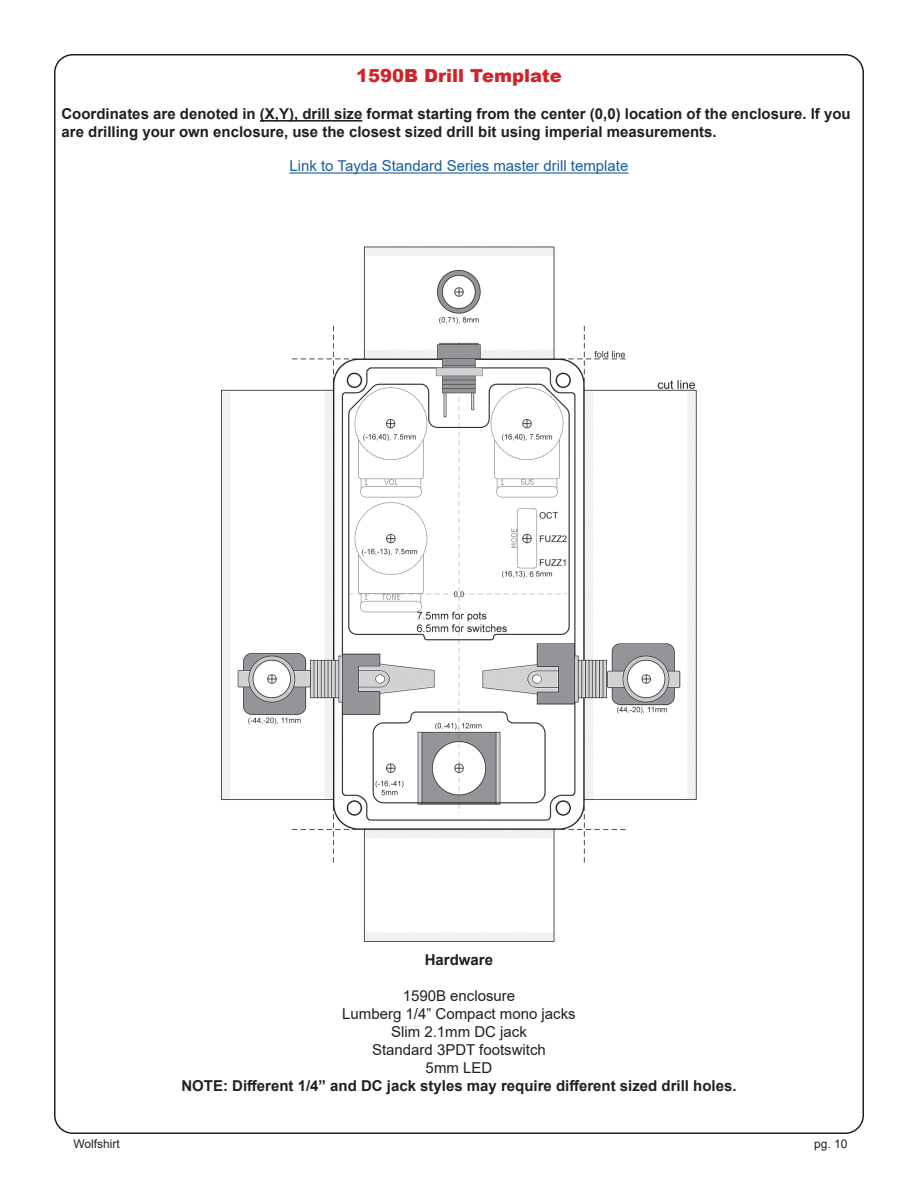
<style>
.page{position:relative;width:918px;height:1188px;background:#fff}
.page>*{position:absolute;margin:0;border:0;box-sizing:border-box;transform-origin:0 0}
.t1{font:900 18px "Arial";color:#d1232a}
.t2{font:700 15px/18px "Arial";color:#231f20}
.t3{font:15px "Arial";color:#231f20}
.t4{font:15px "Arial";color:#175d9e}
.t5{font:12px "Arial";color:#231f20}
</style>
<div class="page">
<img style="left:221px;top:246px;width:476px;height:696px">
<hr style="left:289px;top:172px;width:340px;height:2px;background:#175d9e">
<hr style="left:260px;top:120px;width:102px;height:2px;background:#231f20">
<p class="t1" style="left:356px;top:62px;width:207px">1590B Drill Template</p>
<p class="t2" style="left:62px;top:105px;width:791px">Coordinates are denoted in (X,Y), drill size format starting from the center (0,0) location of the enclosure. If you are drilling your own enclosure, use the closest sized drill bit using imperial measurements.</p>
<p class="t4" style="left:289px;top:156px;width:341px">Link to Tayda Standard Series master drill template</p>
<p class="t2" style="left:425px;top:951px;width:70px">Hardware</p>
<p class="t3" style="left:403px;top:985px;width:114px">1590B enclosure</p>
<p class="t3" style="left:342px;top:1003px;width:235px">Lumberg 1/4” Compact mono jacks</p>
<p class="t3" style="left:391px;top:1021px;width:137px">Slim 2.1mm DC jack</p>
<p class="t3" style="left:372px;top:1039px;width:175px">Standard 3PDT footswitch</p>
<p class="t3" style="left:426px;top:1057px;width:68px">5mm LED</p>
<p class="t2" style="left:181px;top:1077px;width:557px">NOTE: Different 1/4” and DC jack styles may require different sized drill holes.</p>
<p class="t5" style="left:74px;top:1136px;width:48px">Wolfshirt</p>
<p class="t5" style="left:814px;top:1136px;width:35px">pg. 10</p>
</div>
